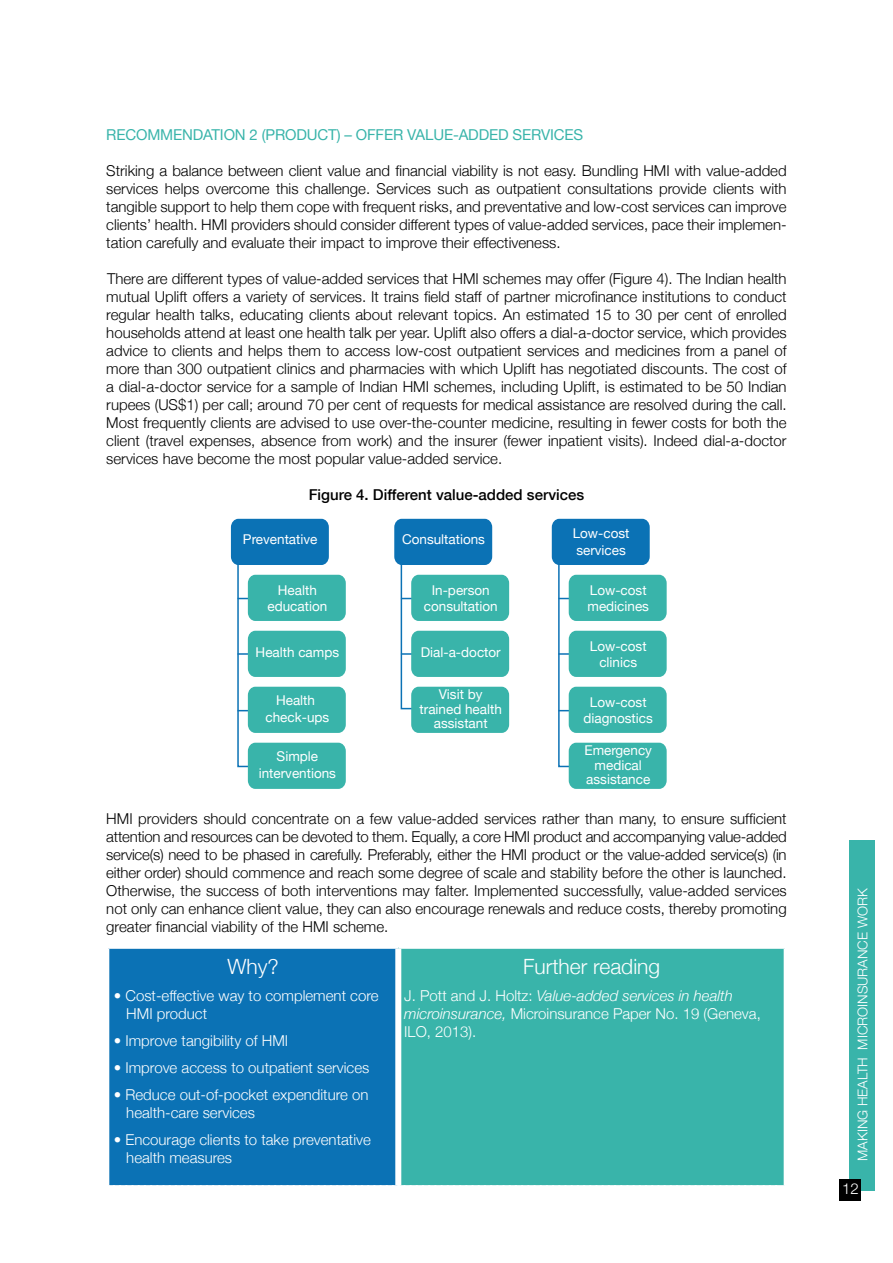
<style>
.page{position:relative;width:893px;height:1263px;background:#fff}
.page>*{position:absolute;margin:0;border:0;box-sizing:border-box;transform-origin:0 0}
.t1{font:300 21px "Helvetica Neue";color:#fff}
.t2{font:300 15px/18px "Helvetica Neue";color:#000;text-align:justify}
.t3{font:300 15px/18px "Helvetica Neue";color:#fff}
.t4{font:15px "Helvetica Neue";letter-spacing:-.01em;color:#39b4aa}
.t5{font:500 15px "Helvetica Neue";color:#000}
.t6{font:13.5px/16.2px "Helvetica Neue";color:#fff;text-align:center}
.t7{font:300 13.5px "Helvetica Neue";color:#fff}
.s1{font-style:italic}
</style>
<div class="page">
<div style="left:849px;top:840px;width:26px;height:351px;background:#39b4aa"></div>
<div style="left:840px;top:1180px;width:21px;height:21px;background:#000"></div>
<div style="left:231px;top:519px;width:98px;height:46px;background:#0b72b5;border-radius:8px"></div>
<div style="left:248px;top:743px;width:98px;height:46px;background:#39b4aa;border-radius:8px"></div>
<svg style="left:237px;top:565px;width:22px;height:203px"></svg>
<div style="left:248px;top:687px;width:98px;height:46px;background:#39b4aa;border-radius:8px"></div>
<div style="left:248px;top:575px;width:98px;height:46px;background:#39b4aa;border-radius:8px"></div>
<div style="left:248px;top:631px;width:98px;height:46px;background:#39b4aa;border-radius:8px"></div>
<div style="left:394px;top:519px;width:98px;height:46px;background:#0b72b5;border-radius:8px"></div>
<svg style="left:400px;top:564px;width:22px;height:146px"></svg>
<div style="left:411px;top:687px;width:98px;height:46px;background:#39b4aa;border-radius:8px"></div>
<div style="left:411px;top:575px;width:98px;height:46px;background:#39b4aa;border-radius:8px"></div>
<div style="left:411px;top:631px;width:98px;height:46px;background:#39b4aa;border-radius:8px"></div>
<div style="left:552px;top:519px;width:98px;height:46px;background:#0b72b5;border-radius:8px"></div>
<div style="left:569px;top:743px;width:98px;height:46px;background:#39b4aa;border-radius:8px"></div>
<svg style="left:557px;top:564px;width:23px;height:204px"></svg>
<div style="left:569px;top:687px;width:98px;height:46px;background:#39b4aa;border-radius:8px"></div>
<div style="left:569px;top:575px;width:98px;height:46px;background:#39b4aa;border-radius:8px"></div>
<div style="left:569px;top:631px;width:98px;height:46px;background:#39b4aa;border-radius:8px"></div>
<div style="left:108px;top:947px;width:290px;height:239px;background:#0b72b5"></div>
<div style="left:398px;top:947px;width:387px;height:239px;background:#39b4aa"></div>
<div style="left:395px;top:949px;width:6px;height:236px;background:#fff"></div>
<hr style="left:106px;top:946px;width:292px;height:3px;background:#fff">
<hr style="left:106px;top:949px;width:3px;height:236px;background:#fff">
<hr style="left:398px;top:946px;width:389px;height:3px;background:#fff">
<hr style="left:784px;top:949px;width:3px;height:236px;background:#fff">
<svg style="left:108px;top:1185px;width:677px;height:1px"></svg>
<p class="t4" style="left:106px;top:125px;width:478px">RECOMMENDATION 2 (PRODUCT) – OFFER VALUE-ADDED SERVICES</p>
<p class="t2" style="left:106px;top:161px;width:682px">Striking a balance between client value and financial viability is not easy. Bundling HMI with value-added services helps overcome this challenge. Services such as outpatient consultations provide clients with tangible support to help them cope with frequent risks, and preventative and low-cost services can improve clients’ health. HMI providers should consider different types of value-added services, pace their implemen&shy;tation carefully and evaluate their impact to improve their effectiveness.</p>
<p class="t2" style="left:106px;top:269px;width:682px">There are different types of value-added services that HMI schemes may offer (Figure 4). The Indian health mutual Uplift offers a variety of services. It trains field staff of partner microfinance institutions to conduct regular health talks, educating clients about relevant topics. An estimated 15 to 30 per cent of enrolled households attend at least one health talk per year. Uplift also offers a dial-a-doctor service, which provides advice to clients and helps them to access low-cost outpatient services and medicines from a panel of more than 300 outpatient clinics and pharmacies with which Uplift has negotiated discounts. The cost of a dial-a-doctor service for a sample of Indian HMI schemes, including Uplift, is estimated to be 50 Indian rupees (US$1) per call; around 70 per cent of requests for medical assistance are resolved during the call.<br>Most frequently clients are advised to use over-the-counter medicine, resulting in fewer costs for both the client (travel expenses, absence from work) and the insurer (fewer inpatient visits). Indeed dial-a-doctor services have become the most popular value-added service.</p>
<p class="t5" style="left:309px;top:485px;width:277px">Figure 4. Different value-added services</p>
<p class="t6" style="left:243px;top:531px;width:76px">Preventative</p>
<p class="t6" style="left:402px;top:531px;width:85px">Consultations</p>
<p class="t6" style="left:573px;top:525px;width:58px;text-align:left">Low-cost services</p>
<p class="t6" style="left:267px;top:582px;width:61px">Health education</p>
<p class="t6" style="left:256px;top:644px;width:85px">Health camps</p>
<p class="t6" style="left:424px;top:582px;width:75px">In-person consultation</p>
<p class="t6" style="left:421px;top:644px;width:82px">Dial-a-doctor</p>
<p class="t6" style="left:587px;top:582px;width:63px;text-align:left">Low-cost medicines</p>
<p class="t6" style="left:590px;top:638px;width:58px">Low-cost clinics</p>
<p class="t6" style="left:265px;top:692px;width:65px">Health check-ups</p>
<p class="t6" style="left:420px;top:687px;width:84px;line-height:14.2px">Visit by trained health assistant</p>
<p class="t6" style="left:584px;top:694px;width:71px">Low-cost diagnostics</p>
<p class="t6" style="left:259px;top:748px;width:79px">Simple interventions</p>
<p class="t6" style="left:584px;top:743px;width:69px;line-height:14.2px">Emergency medical assistance</p>
<p class="t2" style="left:106px;top:809px;width:682px">HMI providers should concentrate on a few value-added services rather than many, to ensure sufficient attention and resources can be devoted to them. Equally, a core HMI product and accompanying value-added service(s) need to be phased in carefully. Preferably, either the HMI product or the value-added service(s) (in either order) should commence and reach some degree of scale and stability before the other is launched.<br>Otherwise, the success of both interventions may falter. Implemented successfully, value-added services not only can enhance client value, they can also encourage renewals and reduce costs, thereby promoting greater financial viability of the HMI scheme.</p>
<h1 class="t1" style="left:227px;top:953px;width:53px">Why?</h1>
<p class="t3" style="left:126px;top:986px;width:254px;text-indent:-13px">• Cost-effective way to complement core<br>HMI product</p>
<p class="t3" style="left:114px;top:1031px;width:176px">• Improve tangibility of HMI</p>
<p class="t3" style="left:114px;top:1058px;width:257px">• Improve access to outpatient services</p>
<p class="t3" style="left:126px;top:1085px;width:244px;text-indent:-13px">• Reduce out-of-pocket expenditure on health-care services</p>
<p class="t3" style="left:126px;top:1130px;width:246px;text-indent:-13px">• Encourage clients to take preventative health measures</p>
<h1 class="t1" style="left:523px;top:953px;width:138px">Further reading</h1>
<p class="t3" style="left:404px;top:986px;width:358px">J. Pott and J. Holtz: <span class="s1">Value-added services in health microinsurance,</span> Microinsurance Paper No. 19 (Geneva,<br>ILO, 2013).</p>
<p class="t7" style="left:854px;top:1161px;width:274px;rotate:-90deg">MAKING HEALTH MICROINSURANCE WORK</p>
<p class="t3" style="left:842px;top:1179px;width:18px">12</p>
</div>
